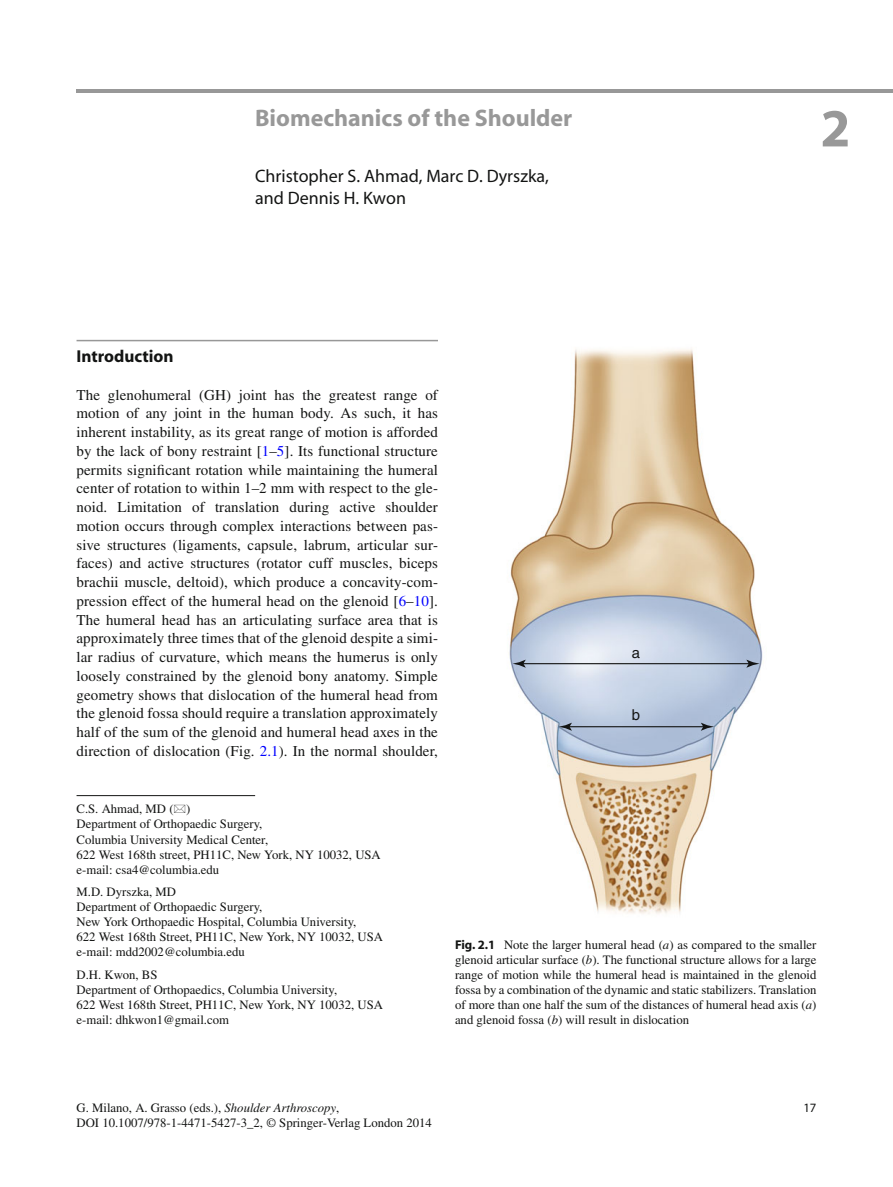
<style>
.page{position:relative;width:893px;height:1187px;background:#fff}
.page>*{position:absolute;margin:0;border:0;box-sizing:border-box;transform-origin:0 0}
.t1{font:700 54px "Myriad";color:#989898}
.t2{font:700 24px "Myriad";color:#989898}
.t3{font:18px/21px "Myriad";color:#131413}
.t4{font:700 17.25px "Myriad";color:#131413}
.t5{font:15px/18.8px "Times";letter-spacing:.005em;color:#131413;text-align:justify}
.t6{font:15px "Helvetica";color:#131413}
.t7{font:12.75px/15px "Times";color:#131413}
.t8{font:12.75px "Myriad";color:#131413}
.s1{color:#00f}
.s2{font-family:"Myriad";font-weight:700}
.s3{font-style:italic}
</style>
<div class="page">
<hr style="left:77px;top:89px;width:816px;height:3px;background:#989898">
<hr style="left:77px;top:340px;width:361px;height:1px;background:#989898">
<hr style="left:77px;top:795px;width:178px;height:1px;background:#131413">
<img style="left:509px;top:349px;width:254px;height:565px">
<hr style="left:522px;top:663px;width:228px;height:1px;background:#131413">
<svg style="left:746px;top:659px;width:14px;height:8px"></svg>
<svg style="left:513px;top:659px;width:13px;height:8px"></svg>
<hr style="left:568px;top:726px;width:136px;height:1px;background:#131413">
<svg style="left:701px;top:722px;width:13px;height:8px"></svg>
<svg style="left:559px;top:722px;width:13px;height:8px"></svg>
<h2 class="t2" style="left:255px;top:109px;width:319px">Biomechanics of the Shoulder</h2>
<p class="t3" style="left:255px;top:166px;width:295px">Christopher S. Ahmad , Marc D. Dyrszka , and Dennis H. Kwon</p>
<p class="t4" style="left:77px;top:350px;width:99px">Introduction</p>
<p class="t5" style="left:77px;top:386px;width:363px">The glenohumeral (GH) joint has the greatest range of motion of any joint in the human body. As such, it has inherent instability, as its great range of motion is afforded by the lack of bony restraint [ <span class="s1">1</span> – <span class="s1">5</span> ]. Its functional structure permits significant rotation while maintaining the humeral center of rotation to within 1–2 mm with respect to the gle&shy;noid. Limitation of translation during active shoulder motion occurs through complex interactions between pas&shy;sive structures (ligaments, capsule, labrum, articular sur&shy;faces) and active structures (rotator cuff muscles, biceps brachii muscle, deltoid), which produce a concavity-com&shy;pression effect of the humeral head on the glenoid [ <span class="s1">6</span> – <span class="s1">10</span> ].<br>The humeral head has an articulating surface area that is approximately three times that of the glenoid despite a simi&shy;lar radius of curvature, which means the humerus is only loosely constrained by the glenoid bony anatomy. Simple geometry shows that dislocation of the humeral head from the glenoid fossa should require a translation approximately half of the sum of the glenoid and humeral head axes in the direction of dislocation (Fig. <span class="s1">2.1</span> ). In the normal shoulder,</p>
<p class="t6" style="left:632px;top:646px;width:10px">a</p>
<p class="t6" style="left:632px;top:709px;width:10px">b</p>
<h1 class="t1" style="left:820px;top:108px;width:31px">2</h1>
<p class="t7" style="left:77px;top:802px;width:306px">C. S. Ahmad , MD ( )<br>Department of Orthopaedic Surgery ,<br>Columbia University Medical Center ,<br>622 West 168th street, PH11C , New York , NY 10032 , USA e-mail: csa4@columbia.edu</p>
<p class="t7" style="left:77px;top:885px;width:308px">M. D. Dyrszka , MD<br>Department of Orthopaedic Surgery ,<br>New York Orthopaedic Hospital, Columbia University ,<br>622 West 168th Street, PH11C , New York , NY 10032 , USA e-mail: mdd2002@columbia.edu</p>
<p class="t7" style="left:77px;top:967px;width:308px">D. H. Kwon , BS<br>Department of Orthopaedics , Columbia University ,<br>622 West 168th Street, PH11C , New York , NY 10032 , USA e-mail: dhkwon1@gmail.com</p>
<p class="t7" style="left:455px;top:937px;width:363px;text-align:justify"><span class="s2">Fig. 2.1</span> Note the larger humeral head ( <span class="s3">a</span> ) as compared to the smaller glenoid articular surface ( <span class="s3">b</span> ). The functional structure allows for a large range of motion while the humeral head is maintained in the glenoid fossa by a combination of the dynamic and static stabilizers. Translation of more than one half the sum of the distances of humeral head axis ( <span class="s3">a</span> ) and glenoid fossa ( <span class="s3">b</span> ) will result in dislocation</p>
<p class="t7" style="left:77px;top:1101px;width:264px">G. Milano, A. Grasso (eds.), <span class="s3">Shoulder Arthroscopy</span>,</p>
<p class="t8" style="left:803px;top:1102px;width:15px">17</p>
<p class="t7" style="left:77px;top:1116px;width:357px">DOI 10.1007/978-1-4471-5427-3_2, © Springer-Verlag London 2014</p>
</div>
